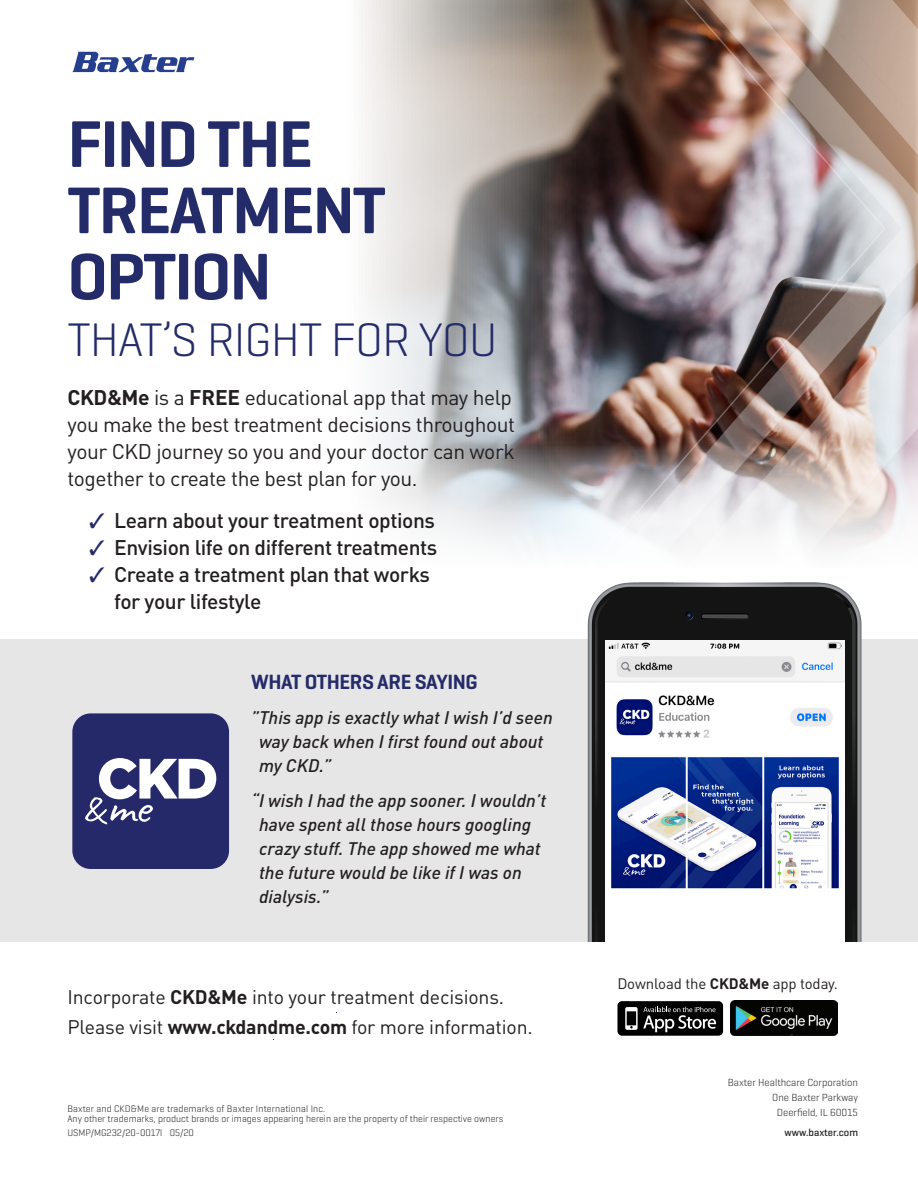
<style>
.page{position:relative;width:918px;height:1188px;background:#fff}
.page>*{position:absolute;margin:0;border:0;box-sizing:border-box;transform-origin:0 0}
.t1{font:600 67.05px/66.3px "Geogrotesque";letter-spacing:-.03em;color:#242b69}
.t2{font:300 47.85px "Geogrotesque";letter-spacing:-.02em;color:#242b69}
.t3{font:21px/27px "DIN Pro";letter-spacing:-.02em;color:#231f20}
.t4{font:500 21px/27px "DIN Pro";letter-spacing:-.02em;color:#231f20}
.t5{font:600 21px "Geogrotesque";letter-spacing:-.02em;color:#242b69}
.t6{font:19.5px "DIN Pro";letter-spacing:-.01em;color:#231f20}
.t7{font:italic 500 18px/24px "DIN Pro";color:#231f20}
.t8{font:15px "DIN Pro";letter-spacing:-.01em;color:#231f20}
.t9{font:300 10.5px "Geogrotesque";color:#231f20}
.t10{font:500 10.5px "Geogrotesque";color:#231f20}
.t11{font:300 9.75px/10.5px "Geogrotesque";color:#231f20}
.s1{font-weight:700}
.s2{color:#242b69}
</style>
<div class="page">
<svg style="left:394px;top:0;width:68px;height:445px;background:#d7d5d3"></svg>
<svg style="left:364px;top:0;width:30px;height:445px"></svg>
<svg style="left:462px;top:0;width:99px;height:445px;background:#969291"></svg>
<svg style="left:561px;top:0;width:29px;height:639px;background:#7e7271"></svg>
<img style="left:590px;top:0;width:328px;height:445px">
<div style="left:0;top:639px;width:918px;height:303px;background:#e7e6e7"></div>
<svg style="left:588px;top:583px;width:274px;height:359px;background:#363738"></svg>
<svg style="left:685px;top:611px;width:8px;height:9px"></svg>
<svg style="left:626px;top:582px;width:198px;height:5px"></svg>
<svg style="left:595px;top:593px;width:23px;height:349px;background:#1b1b1b"></svg>
<svg style="left:833px;top:593px;width:23px;height:349px;background:#1d1d1d"></svg>
<svg style="left:701px;top:613px;width:48px;height:6px"></svg>
<img style="left:605px;top:641px;width:240px;height:301px">
<svg style="left:379px;top:445px;width:539px;height:132px"></svg>
<svg style="left:72px;top:52px;width:122px;height:20px"></svg>
<div style="left:617px;top:1001px;width:106px;height:35px;background:#000001;border-radius:5px"></div>
<svg style="left:625px;top:1007px;width:91px;height:25px"></svg>
<img style="left:731px;top:1001px;width:106px;height:35px">
<div style="left:72px;top:713px;width:157px;height:156px;background:#252969;border-radius:18px"></div>
<svg style="left:85px;top:758px;width:131px;height:66px"></svg>
<p class="t1" style="left:68px;top:110px;width:320px">FIND THE<br>TREATMENT<br>OPTION</p>
<p class="t2" style="left:68px;top:310px;width:432px">THAT’S RIGHT FOR YOU</p>
<p class="t3" style="left:68px;top:382px;width:449px"><span class="s1">CKD&amp;Me</span> is a <span class="s1">FREE</span> educational app that may help you make the best treatment decisions throughout your CKD journey so you and your doctor can work together to create the best plan for you.</p>
<p class="t4" style="left:89px;top:506px;width:347px"><span class="s2">✓</span> Learn about your treatment options</p>
<p class="t4" style="left:89px;top:533px;width:350px"><span class="s2">✓</span> Envision life on different treatments</p>
<p class="t4" style="left:114px;top:560px;width:317px;text-indent:-25px"><span class="s2">✓</span> Create a treatment plan that works for your lifestyle</p>
<p class="t5" style="left:251px;top:669px;width:228px">WHAT OTHERS ARE SAYING</p>
<p class="t7" style="left:259px;top:703px;width:295px;text-indent:-8px">”This app is exactly what I wish I’d seen way back when I first found out about my CKD.”</p>
<p class="t7" style="left:259px;top:786px;width:289px;text-indent:-8px">“I wish I had the app sooner. I wouldn’t have spent all those hours googling crazy stuff. The app showed me what the future would be like if I was on dialysis.”</p>
<p class="t6" style="left:68px;top:982px;width:438px">Incorporate <span class="s1">CKD&amp;Me</span> into your treatment decisions.</p>
<p class="t6" style="left:68px;top:1013px;width:467px">Please visit <span class="s1">www.ckdandme.com</span> for more information.</p>
<p class="t11" style="left:68px;top:1103px;width:437px">Baxter and CKD&amp;Me are trademarks of Baxter International Inc.<br>Any other trademarks, product brands or images appearing herein are the property of their respective owners</p>
<p class="t11" style="left:68px;top:1127px;width:128px">USMP/MG232/20-0017l 05/20</p>
<p class="t8" style="left:617px;top:972px;width:222px">Download the <span class="s1">CKD&amp;Me</span> app today.</p>
<p class="t9" style="left:728px;top:1075px;width:132px">Baxter Healthcare Corporation</p>
<p class="t9" style="left:772px;top:1090px;width:87px">One Baxter Parkway</p>
<p class="t9" style="left:777px;top:1105px;width:83px">Deerfield, IL 60015</p>
<p class="t10" style="left:785px;top:1126px;width:75px">www.baxter.com</p>
</div>
